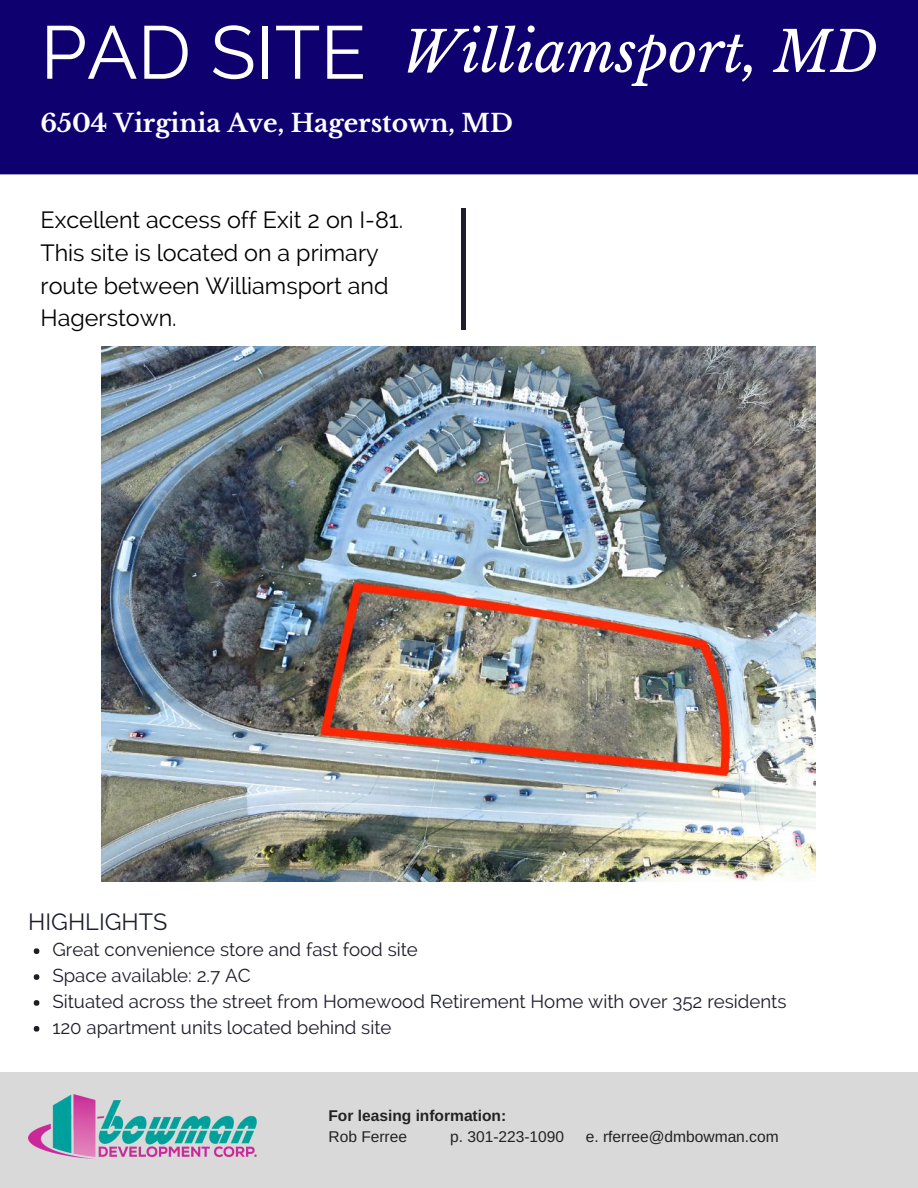
<style>
.page{position:relative;width:918px;height:1188px;background:#fff}
.page>*{position:absolute;margin:0;border:0;box-sizing:border-box;transform-origin:0 0}
.t1{font:italic 55.95px "Libre Baskerville";color:#fff}
.t2{font:700 24.9px "Libre Baskerville";color:#fff}
.t3{font:23.4px/32.7px "Raleway";color:#000}
.t4{font:23.4px "Raleway";color:#1d1e2b}
.t5{font:18.75px/25.8px "Raleway";color:#1d1e2b}
.t6{font:15.6px "Arimo";color:#222}
.t7{font:700 15.6px "Arimo";color:#222}
.s1{font-family:"Raleway";font-style:normal;font-size:74.7px}
</style>
<div class="page">
<div style="left:0;top:0;width:918px;height:174px;background:#0e016f"></div>
<div style="left:461px;top:208px;width:5px;height:122px;background:#1d1e2b"></div>
<div style="left:0;top:1072px;width:918px;height:116px;background:#d9d9d9"></div>
<img style="left:28px;top:1095px;width:228px;height:64px">
<svg style="left:34px;top:948px;width:5px;height:6px"></svg>
<svg style="left:34px;top:974px;width:5px;height:6px"></svg>
<svg style="left:34px;top:1000px;width:5px;height:6px"></svg>
<svg style="left:34px;top:1026px;width:5px;height:6px"></svg>
<img style="left:101px;top:346px;width:715px;height:536px">
<h1 class="t1" style="left:40px;top:18px;width:839px"><span class="s1">PAD SITE</span> Williamsport, MD</h1>
<h2 class="t2" style="left:40px;top:107px;width:474px">6504 Virginia Ave, Hagerstown, MD</h2>
<p class="t3" style="left:40px;top:204px;width:364px">Excellent access off Exit 2 on I-81.<br>This site is located on a primary route between Williamsport and<br>Hagerstown.</p>
<p class="t4" style="left:28px;top:908px;width:141px">HIGHLIGHTS</p>
<p class="t5" style="left:52px;top:937px;width:736px">Great convenience store and fast food site<br>Space available: 2.7 AC<br>Situated across the street from Homewood Retirement Home with over 352 residents 120 apartment units located behind site</p>
<p class="t7" style="left:328px;top:1106px;width:179px">For leasing information:</p>
<p class="t6" style="left:328px;top:1128px;width:80px">Rob Ferree</p>
<p class="t6" style="left:450px;top:1128px;width:116px">p. 301-223-1090</p>
<p class="t6" style="left:586px;top:1128px;width:194px">e. rferree@dmbowman.com</p>
</div>
